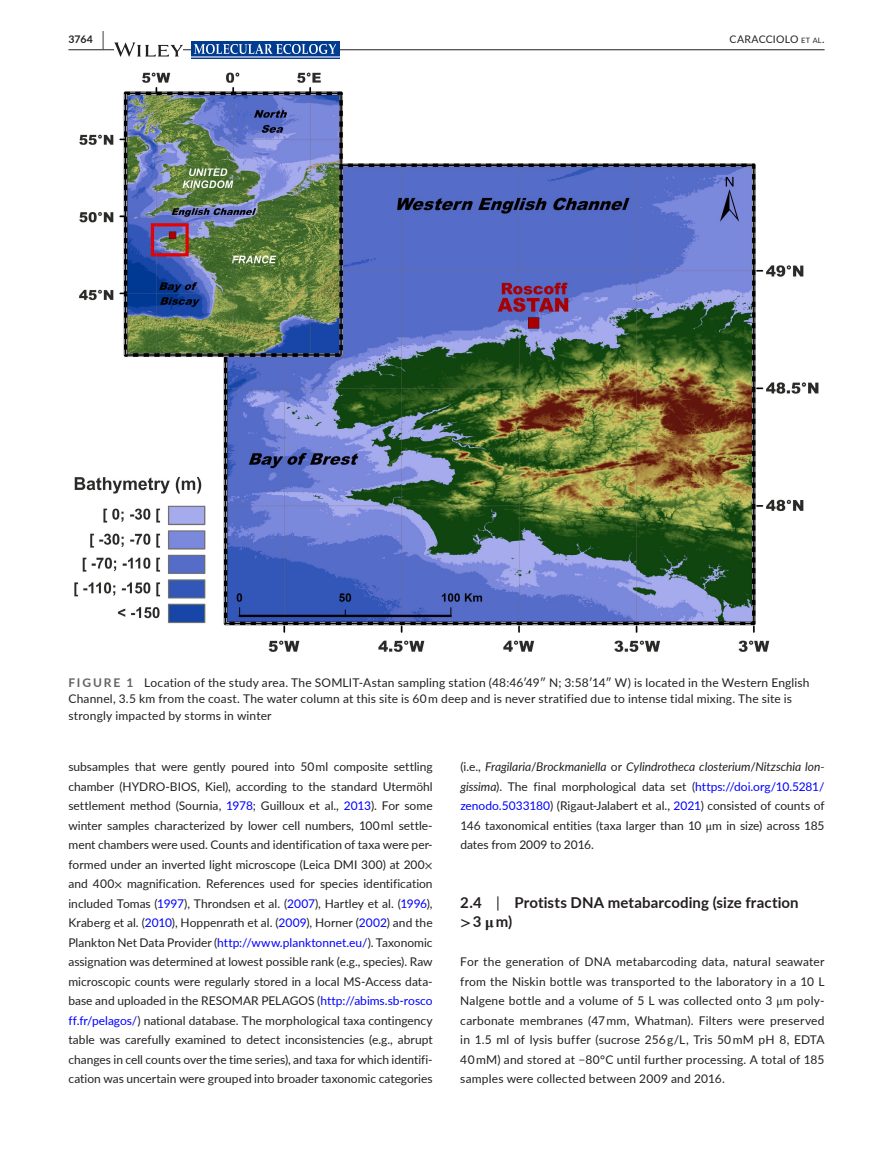
<style>
.page{position:relative;width:893px;height:1174px;background:#fff}
.page>*{position:absolute;margin:0;border:0;box-sizing:border-box;transform-origin:0 0}
.t1{font:700 15px/19.5px "Lato";letter-spacing:.005em;color:#231f20}
.t2{font:12px/19.5px "Lato";letter-spacing:.01em;color:#231f20;text-align:justify}
.t3{font:10.5px "Lato";letter-spacing:.02em;color:#231f20}
.t4{font:700 10.5px "Lato";color:#231f20}
.s1{font-size:19.5px}
.s2{font-size:7.35px}
.s3{font-style:inherit}
.s4{font-weight:700;color:#636366}
.s5{color:#00f}
.s6{font-family:"STIX"}
.s7{font-style:italic}
.s8{font-weight:400}
</style>
<div class="page">
<hr style="left:68px;top:49px;width:756px;height:1px;background:#231f20">
<svg style="left:114px;top:42px;width:69px;height:15px"></svg>
<svg style="left:191px;top:41px;width:148px;height:15px"></svg>
<img style="left:194px;top:45px;width:142px;height:8px">
<hr style="left:191px;top:56px;width:148px;height:2px;background:#96a6d0">
<img style="left:74px;top:72px;width:745px;height:580px">
<p class="t4" style="left:68px;top:31px;width:37px">3764 <span class="s1">|</span></p>
<p class="t3" style="left:730px;top:31px;width:96px">CARACCIOLO <span class="s2">et al</span><span class="s3">.</span></p>
<p class="t2" style="left:68px;top:673px;width:743px;line-height:16.5px;text-align:left"><span class="s4">FIGURE 1</span> Location of the study area. The SOMLIT-Astan sampling station (48:46′49″ N; 3:58′14″ W) is located in the Western English<br>Channel, 3.5 km from the coast. The water column at this site is 60 m deep and is never stratified due to intense tidal mixing. The site is strongly impacted by storms in winter</p>
<p class="t2" style="left:68px;top:756px;width:366px">subsamples that were gently poured into 50 ml composite settling chamber (HYDRO-BIOS, Kiel), according to the standard Utermöhl settlement method (Sournia, <span class="s5">1978</span>; Guilloux et al., <span class="s5">2013</span>). For some winter samples characterized by lower cell numbers, 100 ml settle&shy;ment chambers were used. Counts and identification of taxa were per&shy;formed under an inverted light microscope (Leica DMI 300) at 200<span class="s6">× </span>and 400<span class="s6">×</span> magnification. References used for species identification included Tomas (<span class="s5">1997</span>), Throndsen et al. (<span class="s5">2007</span>), Hartley et al. (<span class="s5">1996</span>), Kraberg et al. (<span class="s5">2010</span>), Hoppenrath et al. (<span class="s5">2009</span>), Horner (<span class="s5">2002</span>) and the Plankton Net Data Provider (<span class="s5">http://www.planktonnet.eu/</span>). Taxonomic assignation was determined at lowest possible rank (e.g., species). Raw microscopic counts were regularly stored in a local MS-Access data&shy;base and uploaded in the RESOMAR PELAGOS (<span class="s5">http://abims.sb-rosco ff.fr/pelagos/</span>) national database. The morphological taxa contingency table was carefully examined to detect inconsistencies (e.g., abrupt changes in cell counts over the time series), and taxa for which identifi&shy;cation was uncertain were grouped into broader taxonomic categories</p>
<p class="t2" style="left:460px;top:756px;width:366px">(i.e., <span class="s7">Fragilaria</span>/<span class="s7">Brockmaniella</span> or <span class="s7">Cylindrotheca closterium</span>/<span class="s7">Nitzschia lon&shy;gissima</span>). The final morphological data set (<span class="s5">https://doi.org/10.5281/ zenodo.5033180</span>) (Rigaut-Jalabert et al., <span class="s5">2021</span>) consisted of counts of 146 taxonomical entities (taxa larger than 10 <span class="s6">μ</span>m in size) across 185 dates from 2009 to 2016.</p>
<p class="t1" style="left:460px;top:892px;width:340px">2.4 <span class="s8">|</span> Protists DNA metabarcoding (size fraction <span class="s6">&gt;</span>3 <span class="s6">μ</span>m)</p>
<p class="t2" style="left:460px;top:951px;width:366px">For the generation of DNA metabarcoding data, natural seawater from the Niskin bottle was transported to the laboratory in a 10 L Nalgene bottle and a volume of 5 L was collected onto 3 <span class="s6">μ</span>m poly&shy;carbonate membranes (47 mm, Whatman). Filters were preserved in 1.5 ml of lysis buffer (sucrose 256 g/L, Tris 50 mM pH 8, EDTA 40 mM) and stored at −80°C until further processing. A total of 185 samples were collected between 2009 and 2016.</p>
</div>
